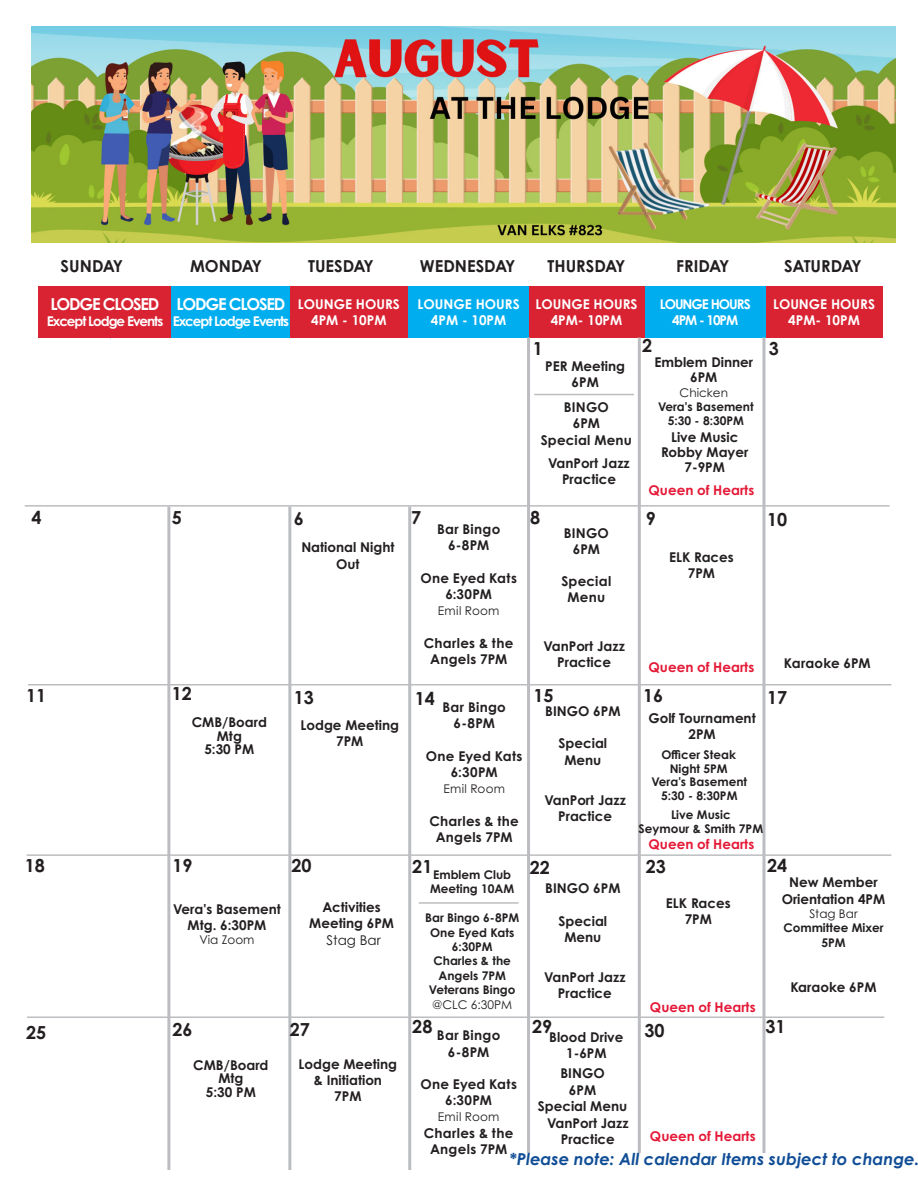
<style>
.page{position:relative;width:918px;height:1188px;background:#fff}
.page>*{position:absolute;margin:0;border:0;box-sizing:border-box;transform-origin:0 0}
.t1{font:700 18px "Century Gothic Pro";color:#231f20}
.t2{font:700 16.5px "Century Gothic Pro";color:#231f20}
.t3{font:italic 700 16.5px "Century Gothic Pro";color:#0f4d96}
.t4{font:700 16.5px "Century Gothic Pro";letter-spacing:-.075em;color:#fff}
.t5{font:700 13.5px/16.2px "Century Gothic Pro";color:#231f20;text-align:center}
.t6{font:700 13.5px/16.2px "Century Gothic Pro";letter-spacing:.02em;color:#231f20;text-align:center}
.t7{font:700 13.5px/16.2px "Century Gothic Pro";color:#fff;text-align:center}
.t8{font:700 13.5px "Century Gothic Pro";color:#e51836}
.t9{font:700 13.5px/16.2px "Century Gothic Pro";letter-spacing:-.075em;color:#fff;text-align:center}
.t10{font:700 12px/14.4px "Century Gothic Pro";color:#231f20;text-align:center}
.t11{font:12px "Century Gothic Pro";letter-spacing:.02em;color:#231f20}
.t12{font:12px "Century Gothic Pro";color:#231f20}
.s1{font-weight:400}
</style>
<div class="page">
<div style="left:289px;top:286px;width:119px;height:52px;background:#d92332"></div>
<div style="left:528px;top:286px;width:117px;height:52px;background:#d92332"></div>
<div style="left:645px;top:286px;width:121px;height:52px;background:#00aeef"></div>
<div style="left:408px;top:286px;width:121px;height:52px;background:#00aeef"></div>
<hr style="left:288px;top:507px;width:3px;height:663px;background:#bcbdc0">
<hr style="left:167px;top:507px;width:3px;height:663px;background:#bcbdc0">
<hr style="left:408px;top:507px;width:3px;height:663px;background:#bcbdc0">
<hr style="left:527px;top:338px;width:3px;height:832px;background:#bcbdc0">
<hr style="left:638px;top:338px;width:3px;height:832px;background:#bcbdc0">
<hr style="left:762px;top:338px;width:3px;height:832px;background:#bcbdc0">
<hr style="left:25px;top:505px;width:865px;height:2px;background:#bcbdc0">
<hr style="left:28px;top:684px;width:863px;height:2px;background:#bcbdc0">
<hr style="left:27px;top:854px;width:864px;height:2px;background:#bcbdc0">
<hr style="left:27px;top:1016px;width:857px;height:2px;background:#bcbdc0">
<div style="left:38px;top:286px;width:134px;height:52px;background:#d92332"></div>
<div style="left:172px;top:286px;width:118px;height:52px;background:#00aeef"></div>
<div style="left:766px;top:286px;width:116px;height:52px;background:#d92332"></div>
<div style="left:484px;top:1153px;width:434px;height:19px;background:#fff"></div>
<hr style="left:419px;top:902px;width:100px;height:2px;background:#bcbdc0">
<img style="left:31px;top:26px;width:864px;height:216px">
<hr style="left:534px;top:394px;width:100px;height:1px;background:#bcbdc0">
<p class="t2" style="left:61px;top:256px;width:64px">SUNDAY</p>
<p class="t2" style="left:190px;top:256px;width:73px">MONDAY</p>
<p class="t2" style="left:308px;top:256px;width:67px">TUESDAY</p>
<p class="t2" style="left:420px;top:256px;width:97px">WEDNESDAY</p>
<p class="t2" style="left:548px;top:256px;width:79px">THURSDAY</p>
<p class="t2" style="left:676px;top:256px;width:55px">FRIDAY</p>
<p class="t2" style="left:784px;top:256px;width:79px">SATURDAY</p>
<p class="t4" style="left:51px;top:294px;width:110px">LODGE CLOSED</p>
<p class="t9" style="left:47px;top:313px;width:118px">Except Lodge Events</p>
<p class="t4" style="left:177px;top:294px;width:110px">LODGE CLOSED</p>
<p class="t9" style="left:173px;top:313px;width:118px">Except Lodge Events</p>
<p class="t7" style="left:298px;top:296px;width:104px">LOUNGE HOURS<br>4PM - 10PM</p>
<p class="t7" style="left:535px;top:296px;width:104px">LOUNGE HOURS<br>4PM- 10PM</p>
<p class="t9" style="left:660px;top:296px;width:92px">LOUNGE HOURS<br>4PM - 10PM</p>
<p class="t7" style="left:773px;top:296px;width:104px">LOUNGE HOURS<br>4PM- 10PM</p>
<p class="t7" style="left:418px;top:296px;width:104px">LOUNGE HOURS<br>4PM - 10PM</p>
<p class="t1" style="left:533px;top:337px;width:12px">1</p>
<p class="t1" style="left:642px;top:334px;width:12px">2</p>
<p class="t5" style="left:654px;top:354px;width:100px;line-height:15px">Emblem Dinner<br>6PM</p>
<p class="t12" style="left:680px;top:385px;width:50px">Chicken</p>
<p class="t5" style="left:545px;top:357px;width:81px">PER Meeting<br>6PM</p>
<p class="t5" style="left:541px;top:399px;width:93px">BINGO<br>6PM<br>Special Menu</p>
<p class="t5" style="left:548px;top:454px;width:83px">VanPort Jazz<br>Practice</p>
<p class="t10" style="left:658px;top:399px;width:97px">Vera's Basement<br>5:30 - 8:30PM</p>
<p class="t5" style="left:661px;top:429px;width:89px;line-height:15px">Live Music<br>Robby Mayer<br>7-9PM</p>
<p class="t8" style="left:649px;top:482px;width:107px">Queen of Hearts</p>
<p class="t1" style="left:769px;top:337px;width:12px">3</p>
<p class="t1" style="left:31px;top:506px;width:12px">4</p>
<p class="t1" style="left:172px;top:506px;width:12px">5</p>
<p class="t1" style="left:294px;top:508px;width:12px">6</p>
<p class="t1" style="left:411px;top:506px;width:12px">7</p>
<p class="t1" style="left:530px;top:506px;width:12px">8</p>
<p class="t1" style="left:646px;top:508px;width:12px">9</p>
<p class="t1" style="left:767px;top:508px;width:22px">10</p>
<p class="t6" style="left:437px;top:521px;width:65px">Bar Bingo<br>6-8PM</p>
<p class="t5" style="left:420px;top:570px;width:98px">One Eyed Kats<br>6:30PM</p>
<p class="t11" style="left:438px;top:604px;width:63px">Emil Room</p>
<p class="t6" style="left:424px;top:634px;width:91px">Charles &amp; the<br>Angels 7PM</p>
<p class="t5" style="left:543px;top:638px;width:83px">VanPort Jazz<br>Practice</p>
<p class="t5" style="left:564px;top:524px;width:47px">BINGO<br>6PM</p>
<p class="t5" style="left:561px;top:573px;width:51px">Special</p>
<p class="t5" style="left:568px;top:589px;width:39px">Menu</p>
<p class="t5" style="left:301px;top:539px;width:95px">National Night<br>Out</p>
<p class="t5" style="left:669px;top:549px;width:66px">ELK Races<br>7PM</p>
<p class="t5" style="left:784px;top:654px;width:88px">Karaoke 6PM</p>
<p class="t8" style="left:649px;top:659px;width:107px">Queen of Hearts</p>
<p class="t1" style="left:26px;top:684px;width:22px">11</p>
<p class="t1" style="left:172px;top:683px;width:22px">12</p>
<p class="t1" style="left:294px;top:686px;width:22px">13</p>
<p class="t1" style="left:415px;top:688px;width:22px">14</p>
<p class="t1" style="left:534px;top:684px;width:22px">15</p>
<p class="t1" style="left:767px;top:687px;width:22px">17</p>
<p class="t1" style="left:643px;top:684px;width:22px">16</p>
<p class="t6" style="left:443px;top:699px;width:65px">Bar Bingo<br>6-8PM</p>
<p class="t5" style="left:426px;top:748px;width:98px">One Eyed Kats<br>6:30PM</p>
<p class="t11" style="left:443px;top:781px;width:63px">Emil Room</p>
<p class="t6" style="left:429px;top:812px;width:91px">Charles &amp; the<br>Angels 7PM</p>
<p class="t5" style="left:545px;top:703px;width:77px">BINGO 6PM</p>
<p class="t5" style="left:559px;top:735px;width:50px">Special<br>Menu</p>
<p class="t5" style="left:648px;top:710px;width:109px">Golf Tournament<br>2PM</p>
<p class="t5" style="left:192px;top:715px;width:77px;line-height:13.5px">CMB/Board<br>Mtg<br>5:30 PM</p>
<p class="t5" style="left:301px;top:716px;width:100px">Lodge Meeting<br>7PM</p>
<p class="t10" style="left:661px;top:747px;width:76px">Officer Steak<br>Night 5PM</p>
<p class="t10" style="left:651px;top:774px;width:97px">Vera's Basement<br>5:30 - 8:30PM</p>
<p class="t5" style="left:544px;top:792px;width:83px">VanPort Jazz<br>Practice</p>
<p class="t10" style="left:639px;top:807px;width:126px">Live Music<br>Seymour &amp; Smith 7PM</p>
<p class="t8" style="left:649px;top:836px;width:107px">Queen of Hearts</p>
<p class="t1" style="left:25px;top:854px;width:22px">18</p>
<p class="t1" style="left:173px;top:854px;width:22px">19</p>
<p class="t1" style="left:291px;top:854px;width:22px">20</p>
<p class="t1" style="left:412px;top:855px;width:22px">21</p>
<p class="t1" style="left:530px;top:856px;width:22px">22</p>
<p class="t1" style="left:646px;top:855px;width:22px">23</p>
<p class="t1" style="left:767px;top:854px;width:22px">24</p>
<p class="t10" style="left:430px;top:867px;width:86px;text-align:left">Emblem Club<br>Meeting 10AM</p>
<p class="t10" style="left:425px;top:910px;width:96px">Bar Bingo 6-8PM<br>One Eyed Kats<br>6:30PM<br>Charles &amp; the<br>Angels 7PM<br>Veterans Bingo <span class="s1">@CLC 6:30PM</span></p>
<p class="t5" style="left:782px;top:874px;width:105px">New Member<br>Orientation 4PM</p>
<p class="t10" style="left:783px;top:906px;width:102px"><span class="s1">Stag Bar<br></span>Committee Mixer<br>5PM</p>
<p class="t5" style="left:790px;top:979px;width:88px">Karaoke 6PM</p>
<p class="t5" style="left:545px;top:880px;width:77px">BINGO 6PM</p>
<p class="t5" style="left:559px;top:913px;width:50px">Special<br>Menu</p>
<p class="t5" style="left:666px;top:895px;width:66px">ELK Races<br>7PM</p>
<p class="t5" style="left:309px;top:899px;width:86px">Activities<br>Meeting 6PM<br><span class="s1">Stag Bar</span></p>
<p class="t5" style="left:173px;top:900px;width:109px">Vera's Basement<br>Mtg. 6:30PM</p>
<p class="t11" style="left:199px;top:933px;width:57px">Via Zoom</p>
<p class="t5" style="left:544px;top:969px;width:83px">VanPort Jazz<br>Practice</p>
<p class="t8" style="left:650px;top:998px;width:107px">Queen of Hearts</p>
<p class="t1" style="left:26px;top:1021px;width:22px">25</p>
<p class="t1" style="left:645px;top:1019px;width:22px">30</p>
<p class="t1" style="left:765px;top:1015px;width:22px">31</p>
<p class="t1" style="left:173px;top:1019px;width:22px">26</p>
<p class="t1" style="left:290px;top:1019px;width:22px">27</p>
<p class="t1" style="left:412px;top:1015px;width:22px">28</p>
<p class="t1" style="left:532px;top:1015px;width:22px">29</p>
<p class="t6" style="left:437px;top:1027px;width:65px">Bar Bingo<br>6-8PM</p>
<p class="t5" style="left:420px;top:1076px;width:98px">One Eyed Kats<br>6:30PM</p>
<p class="t11" style="left:438px;top:1110px;width:63px">Emil Room</p>
<p class="t6" style="left:424px;top:1125px;width:91px">Charles &amp; the<br>Angels 7PM</p>
<p class="t5" style="left:549px;top:1029px;width:76px">Blood Drive<br>1-6PM</p>
<p class="t5" style="left:299px;top:1056px;width:100px">Lodge Meeting &amp; Initiation<br>7PM</p>
<p class="t5" style="left:193px;top:1058px;width:77px;line-height:13.5px">CMB/Board<br>Mtg<br>5:30 PM</p>
<p class="t5" style="left:538px;top:1065px;width:91px">BINGO<br>6PM<br>Special Menu</p>
<p class="t5" style="left:547px;top:1115px;width:83px">VanPort Jazz<br>Practice</p>
<p class="t8" style="left:650px;top:1128px;width:107px">Queen of Hearts</p>
<p class="t3" style="left:510px;top:1149px;width:411px">*Please note: All calendar Items subject to change.</p>
</div>
